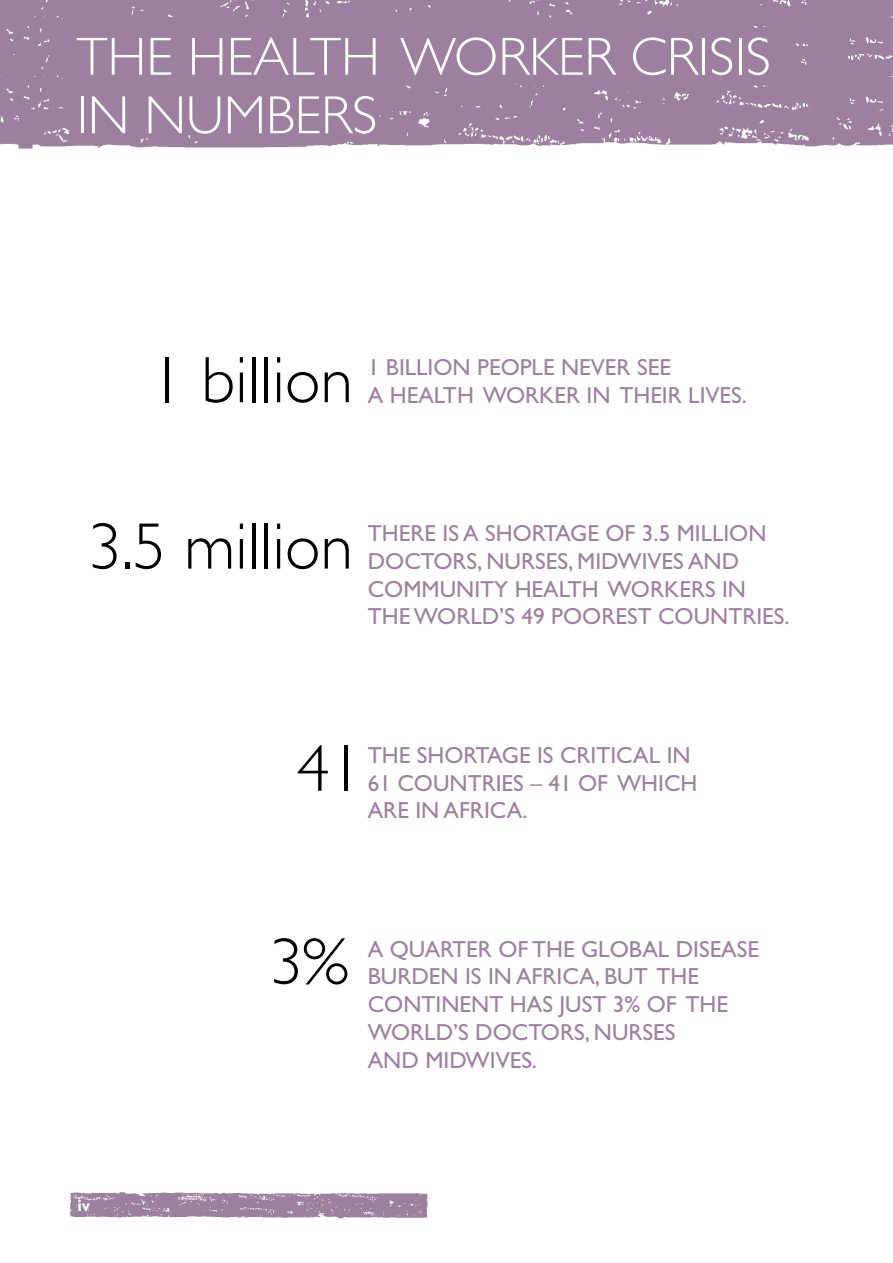
<style>
.page{position:relative;width:893px;height:1263px;background:#fff}
.page>*{position:absolute;margin:0;border:0;box-sizing:border-box;transform-origin:0 0}
.t1{font:300 66px "Gill Sans";color:#000}
.t2{font:300 54px/58.5px "Gill Sans";color:#fff}
.t3{font:23.25px/27.8px "Gill Sans";color:#9d809f}
.t4{font:700 16.5px "Gill Sans";color:#fff}
</style>
<div class="page">
<div style="left:0;top:0;width:893px;height:47px;background:#9d809f"></div>
<img style="left:70px;top:1192px;width:358px;height:27px">
<img style="left:0;top:47px;width:893px;height:102px">
<div style="left:64px;top:21px;width:729px;height:120px;background:#9d809f"></div>
<h2 class="t2" style="left:77px;top:27px;width:696px">THE HEALTH WORKER CRISIS<br>IN NUMBERS</h2>
<h1 class="t1" style="left:150px;top:343px;width:204px">1 BILLION</h1>
<p class="t3" style="left:368px;top:353px;width:381px">1 BILLION PEOPLE NEVER SEE<br>A HEALTH WORKER IN THEIR LIVES.</p>
<h1 class="t1" style="left:88px;top:509px;width:266px">3.5 MILLION</h1>
<p class="t3" style="left:368px;top:519px;width:423px">THERE IS A SHORTAGE OF 3.5 MILLION<br>DOCTORS, NU RSES, MIDWIVES AND<br>COMMU NITY HEALTH WORKERS IN<br>THE WORLD’S 49 POOREST COU NTRIES.</p>
<h1 class="t1" style="left:297px;top:731px;width:68px">41</h1>
<p class="t3" style="left:368px;top:741px;width:331px">THE SHORTAG E IS CRITICAL IN<br>61 COUNTRIES – 41 OF WHICH<br>ARE IN AFRICA.</p>
<h1 class="t1" style="left:270px;top:924px;width:81px">3%</h1>
<p class="t3" style="left:368px;top:935px;width:393px">A QUARTER OF THE G LOBAL DISEASE<br>BURDEN IS IN AFRICA, BUT</p>
<p class="t3" style="left:368px;top:962px;width:362px;text-indent:289px">THE<br>CONTINENT HAS JUST 3% OF THE<br>WORLD’S DOCTORS, NU RSES<br>AND MIDWIVES.</p>
<p class="t4" style="left:77px;top:1196px;width:14px">iv</p>
</div>
